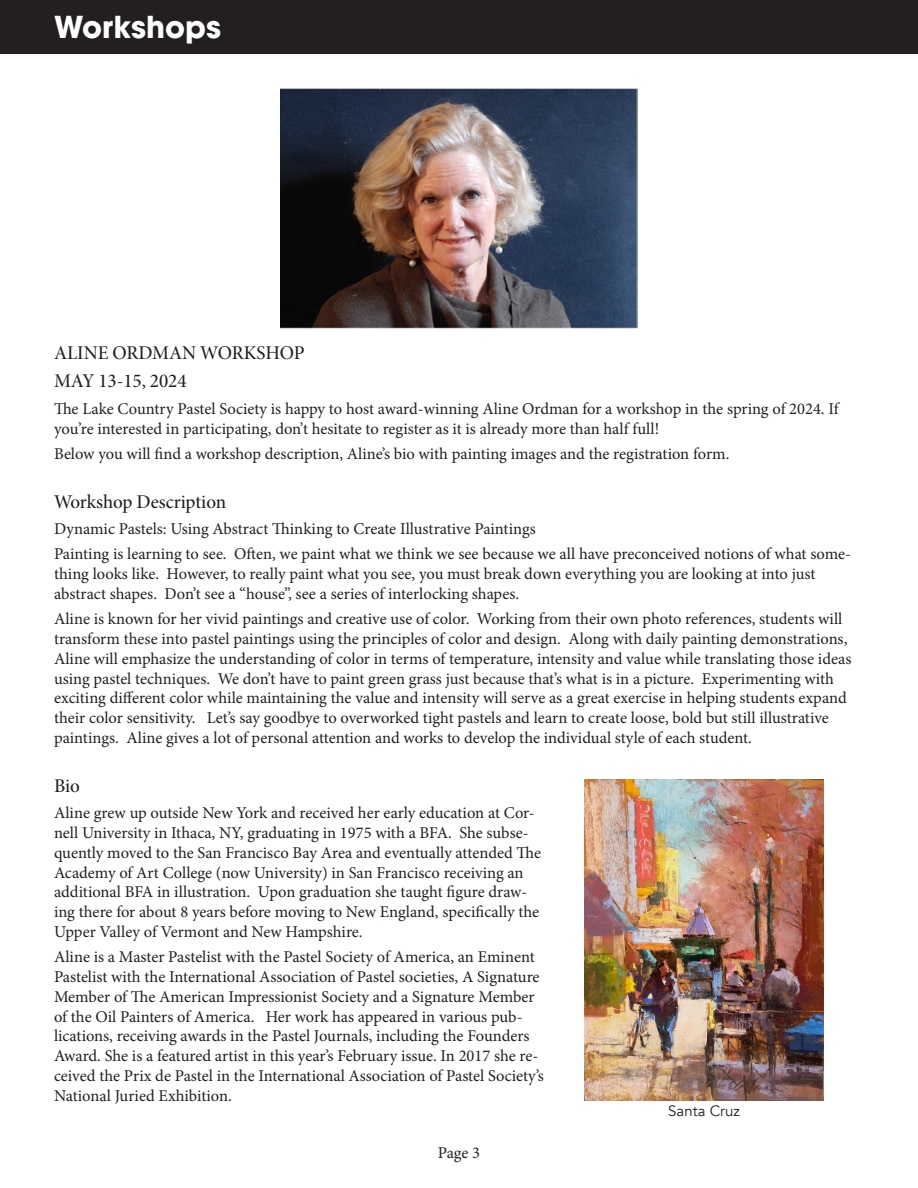
<style>
.page{position:relative;width:918px;height:1188px;background:#fff}
.page>*{position:absolute;margin:0;border:0;box-sizing:border-box;transform-origin:0 0}
.Page_Heading{font:700 30px "ITC Avant Garde Pro";color:#fff}
.Subheading{font:19.5px "Minion Pro Medium Subh";color:#231f20}
.t1{font:16.5px/19.8px "Minion Pro";letter-spacing:-.005em;color:#231f20}
.t2{font:15px "Avenir";color:#231f20}
</style>
<div class="page">
<div style="left:1px;top:1px;width:916px;height:52px;background:#231f20"></div>
<div style="left:0;top:0;width:918px;height:54px;border:2px solid #231f20"></div>
<img style="left:280px;top:88px;width:358px;height:240px">
<img style="left:584px;top:780px;width:240px;height:321px">
<p class="Page_Heading" style="left:54px;top:7px;width:169px">Workshops</p>
<p class="Subheading" style="left:54px;top:340px;width:252px">ALINE ORDMAN WORKSHOP</p>
<p class="Subheading" style="left:54px;top:369px;width:134px">MAY 13-15, 2024</p>
<p class="t1" style="left:54px;top:399px;width:786px">The Lake Country Pastel Society is happy to host award-winning Aline Ordman for a workshop in the spring of 2024. If you’re interested in participating, don’t hesitate to register as it is already more than half full!</p>
<p class="t1" style="left:54px;top:444px;width:677px">Below you will find a workshop description, Aline’s bio with painting images and the registration form.</p>
<p class="Subheading" style="left:54px;top:489px;width:174px">Workshop Description</p>
<p class="t1" style="left:54px;top:519px;width:483px">Dynamic Pastels: Using Abstract Thinking to Create Illustrative Paintings</p>
<p class="t1" style="left:54px;top:544px;width:799px">Painting is learning to see. Often, we paint what we think we see because we all have preconceived notions of what some&shy;thing looks like. However, to really paint what you see, you must break down everything you are looking at into just abstract shapes. Don’t see a “house”, see a series of interlocking shapes.</p>
<p class="t1" style="left:54px;top:609px;width:799px">Aline is known for her vivid paintings and creative use of color. Working from their own photo references, students will transform these into pastel paintings using the principles of color and design. Along with daily painting demonstrations, Aline will emphasize the understanding of color in terms of temperature, intensity and value while translating those ideas using pastel techniques. We don’t have to paint green grass just because that’s what is in a picture. Experimenting with exciting different color while maintaining the value and intensity will serve as a great exercise in helping students expand their color sensitivity. Let’s say goodbye to overworked tight pastels and learn to create loose, bold but still illustrative paintings. Aline gives a lot of personal attention and works to develop the individual style of each student.</p>
<p class="Subheading" style="left:54px;top:773px;width:27px">Bio</p>
<p class="t1" style="left:54px;top:803px;width:489px">Aline grew up outside New York and received her early education at Cor&shy;nell University in Ithaca, NY, graduating in 1975 with a BFA. She subse&shy;quently moved to the San Francisco Bay Area and eventually attended The Academy of Art College (now University) in San Francisco receiving an additional BFA in illustration. Upon graduation she taught figure draw&shy;ing there for about 8 years before moving to New England, specifically the Upper Valley of Vermont and New Hampshire.</p>
<p class="t1" style="left:54px;top:947px;width:491px">Aline is a Master Pastelist with the Pastel Society of America, an Eminent Pastelist with the International Association of Pastel societies, A Signature Member of The American Impressionist Society and a Signature Member of the Oil Painters of America. Her work has appeared in various pub&shy;lications, receiving awards in the Pastel Journals, including the Founders Award. She is a featured artist in this year’s February issue. In 2017 she re&shy;ceived the Prix de Pastel in the International Association of Pastel Society’s National Juried Exhibition.</p>
<p class="t2" style="left:668px;top:1101px;width:73px">Santa Cruz</p>
<p class="t1" style="left:438px;top:1143px;width:44px">Page 3</p>
</div>
